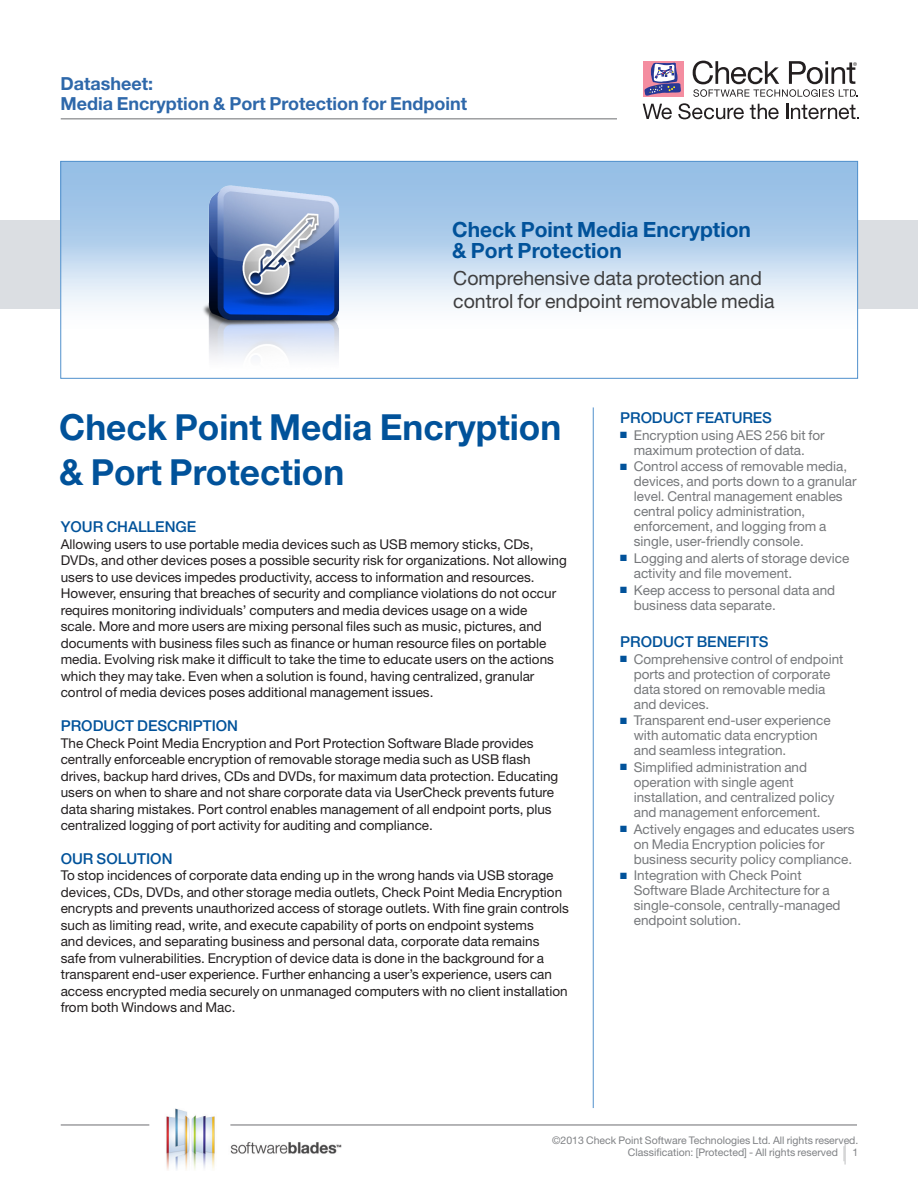
<style>
.page{position:relative;width:918px;height:1188px;background:#fff}
.page>*{position:absolute;margin:0;border:0;box-sizing:border-box;transform-origin:0 0}
.Main_Title{font:700 36px "Helvetica Neue";color:#01529a}
.Body_bulleted{font:700 21px/21px "Helvetica Neue";color:#01529a}
.Body_bulleted-2{font:19.5px/22.5px "Helvetica Neue";color:#3e3e3f}
.t1{font:700 18px/19.5px "Helvetica Neue";color:#2e68aa}
.Subhead_1{font:500 15px "Helvetica Neue";color:#01529a}
.Subheads_level_2{font:500 15px "Helvetica Neue";letter-spacing:-.005em;color:#01529a}
.t2{font:15px "Helvetica Neue";color:#808285;scale:.33 1}
.Body_Copy{font:13.5px/16.5px "Helvetica Neue";color:#231f20}
.side_bar_bullets{font:13.5px/15px "Helvetica Neue";color:#76787b}
.t3{font:10.5px/12px "Helvetica Neue";color:#808285;text-align:right}
.s1{color:#01529a}
.s2{font-size:21px}
</style>
<div class="page">
<hr style="left:61px;top:118px;width:556px;height:1px;background:#6c6d70">
<hr style="left:593px;top:407px;width:1px;height:701px;background:#5090cc">
<div style="left:0;top:220px;width:918px;height:89px;background:#dbdee2"></div>
<div style="left:643px;top:61px;width:41px;height:35px;background:#f48da0"></div>
<svg style="left:644px;top:63px;width:37px;height:33px"></svg>
<svg style="left:643px;top:104px;width:29px;height:15px"></svg>
<svg style="left:678px;top:103px;width:66px;height:16px"></svg>
<svg style="left:750px;top:104px;width:29px;height:15px"></svg>
<svg style="left:786px;top:104px;width:72px;height:15px"></svg>
<svg style="left:693px;top:61px;width:165px;height:36px"></svg>
<img style="left:166px;top:1108px;width:180px;height:62px">
<hr style="left:61px;top:1125px;width:88px;height:1px;background:#6c6d70">
<hr style="left:230px;top:1125px;width:627px;height:1px;background:#6c6d70">
<div style="left:61px;top:161px;width:797px;height:217px;background:linear-gradient(to bottom,#88b6e2,#fff)"></div>
<div style="left:60px;top:161px;width:798px;height:218px;border:1px solid #5090cc"></div>
<img style="left:202px;top:178px;width:138px;height:192px">
<h3 class="t1" style="left:61px;top:74px;width:408px">Datasheet:<br>Media Encryption &amp; Port Protection for Endpoint</h3>
<p class="Body_bulleted" style="left:452px;top:218px;width:300px">Check Point Media Encryption &amp; Port Protection</p>
<p class="Body_bulleted-2" style="left:453px;top:267px;width:323px">Comprehensive data protection and control for endpoint removable media</p>
<p class="Main_Title" style="left:59px;top:404px;width:504px">Check Point Media Encryption</p>
<p class="Main_Title" style="left:59px;top:449px;width:287px">&amp; Port Protection</p>
<p class="Subhead_1" style="left:61px;top:518px;width:137px">YOUR CHALLENGE</p>
<p class="Body_Copy" style="left:61px;top:535px;width:508px">Allowing users to use portable media devices such as USB memory sticks, CDs, DVDs, and other devices poses a possible security risk for organizations. Not allowing users to use devices impedes productivity, access to information and resources.<br>However, ensuring that breaches of security and compliance violations do not occur requires monitoring individuals’ computers and media devices usage on a wide<br>scale. More and more users are mixing personal files such as music, pictures, and documents with business files such as finance or human resource files on portable media. Evolving risk make it difficult to take the time to educate users on the actions which they may take. Even when a solution is found, having centralized, granular control of media devices poses additional management issues.</p>
<p class="Subhead_1" style="left:61px;top:717px;width:179px">PRODUCT DESCRIPTION</p>
<p class="Body_Copy" style="left:61px;top:734px;width:499px">The Check Point Media Encryption and Port Protection Software Blade provides centrally enforceable encryption of removable storage media such as USB flash drives, backup hard drives, CDs and DVDs, for maximum data protection. Educating users on when to share and not share corporate data via UserCheck prevents future data sharing mistakes. Port control enables management of all endpoint ports, plus centralized logging of port activity for auditing and compliance.</p>
<p class="Subhead_1" style="left:61px;top:850px;width:113px">OUR SOLUTION</p>
<p class="Body_Copy" style="left:61px;top:867px;width:510px">To stop incidences of corporate data ending up in the wrong hands via USB storage devices, CDs, DVDs, and other storage media outlets, Check Point Media Encryption encrypts and prevents unauthorized access of storage outlets. With fine grain controls such as limiting read, write, and execute capability of ports on endpoint systems<br>and devices, and separating business and personal data, corporate data remains<br>safe from vulnerabilities. Encryption of device data is done in the background for a transparent end-user experience. Further enhancing a user’s experience, users can access encrypted media securely on unmanaged computers with no client installation from both Windows and Mac.</p>
<p class="Subheads_level_2" style="left:620px;top:409px;width:153px">PRODUCT FEATURES</p>
<p class="side_bar_bullets" style="left:620px;top:427px;width:206px;text-align:center"><span class="s1">■</span> Encryption using AES 256 bit for maximum protection of data.</p>
<p class="side_bar_bullets" style="left:634px;top:459px;width:224px;text-indent:-14px"><span class="s1">■</span> Control access of removable media, devices, and ports down to a granular level. Central management enables central policy administration, enforcement, and logging from a single, user-friendly console.</p>
<p class="side_bar_bullets" style="left:634px;top:550px;width:217px;text-indent:-14px"><span class="s1">■</span> Logging and alerts of storage device activity and file movement.</p>
<p class="side_bar_bullets" style="left:634px;top:582px;width:203px;text-indent:-14px"><span class="s1">■</span> Keep access to personal data and business data separate.</p>
<p class="Subheads_level_2" style="left:620px;top:633px;width:150px">PRODUCT BENEFITS</p>
<p class="side_bar_bullets" style="left:634px;top:651px;width:211px;text-indent:-14px"><span class="s1">■</span> Comprehensive control of endpoint ports and protection of corporate data stored on removable media and devices.</p>
<p class="side_bar_bullets" style="left:634px;top:713px;width:198px;text-indent:-14px"><span class="s1">■</span> Transparent end-user experience with automatic data encryption and seamless integration.</p>
<p class="side_bar_bullets" style="left:634px;top:759px;width:202px;text-indent:-14px"><span class="s1">■</span> Simplified administration and operation with single agent installation, and centralized policy and management enforcement.</p>
<p class="side_bar_bullets" style="left:634px;top:821px;width:222px;text-indent:-14px"><span class="s1">■</span> Actively engages and educates users on Media Encryption policies for business security policy compliance.</p>
<p class="side_bar_bullets" style="left:634px;top:868px;width:208px;text-indent:-14px"><span class="s1">■</span> Integration with Check Point<br>Software Blade Architecture for a single-console, centrally-managed endpoint solution.</p>
<p class="t3" style="left:552px;top:1134px;width:308px">©2013 Check Point Software Technologies Ltd. All rights reserved.<br>Classification: [Protected] - All rights reserved <span class="s2">|</span> 1</p>
<p class="t2" style="left:844px;top:1144px;width:5px">|</p>
</div>
